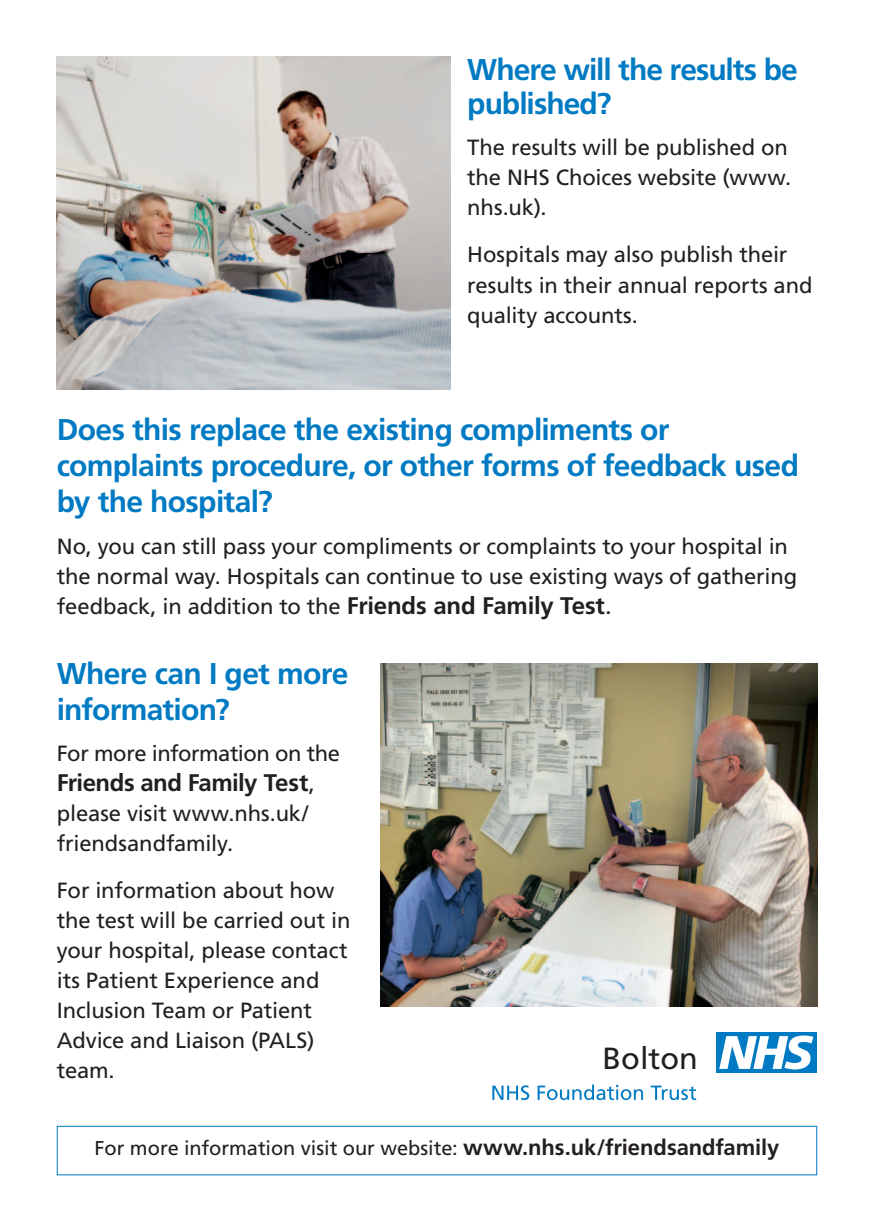
<style>
.page{position:relative;width:874px;height:1225px;background:#fff}
.page>*{position:absolute;margin:0;border:0;box-sizing:border-box;transform-origin:0 0}
.t1{font:30.6px "Frutiger";color:#231f20}
.t2{font:700 30px/36px "Frutiger";letter-spacing:-.025em;color:#007ac2}
.t3{font:700 24px "Frutiger";letter-spacing:-.025em;color:#231f20}
.t4{font:22px/30px "Frutiger";letter-spacing:-.005em;color:#231f20}
.t5{font:20px "Frutiger";color:#231f20}
.s1{font-weight:700;font-size:24px}
.s2{font-size:24px}
.s3{font-weight:400;font-size:22px}
.s4{font-weight:700;font-size:22px}
</style>
<div class="page">
<div style="left:57px;top:1125px;width:759px;height:50px;border:1px solid #007ac2"></div>
<img style="left:57px;top:57px;width:393px;height:332px">
<div style="left:716px;top:1032px;width:100px;height:41px;background:#007ac2"></div>
<svg style="left:719px;top:1035px;width:94px;height:34px"></svg>
<svg style="left:492px;top:1085px;width:37px;height:15px"></svg>
<svg style="left:537px;top:1084px;width:105px;height:16px"></svg>
<svg style="left:650px;top:1085px;width:45px;height:15px"></svg>
<img style="left:380px;top:663px;width:436px;height:343px">
<h2 class="t2" style="left:467px;top:52px;width:332px;line-height:34px">Where will the results be published?</h2>
<p class="t4" style="left:467px;top:133px;width:325px">The results will be published on the NHS Choices website (www. nhs.uk).</p>
<p class="t4" style="left:467px;top:240px;width:346px">Hospitals may also publish their results in their annual reports and quality accounts.</p>
<h2 class="t2" style="left:57px;top:411px;width:743px">Does this replace the existing compliments or complaints procedure, or other forms of feedback used by the hospital?</h2>
<p class="t4" style="left:57px;top:531px;width:741px">No, you can still pass your compliments or complaints to your hospital in the normal way. Hospitals can continue to use existing ways of gathering feedback, in addition to the <span class="s1">Friends and Family Test</span><span class="s2">.</span></p>
<h2 class="t2" style="left:57px;top:655px;width:293px">Where can I get more information?</h2>
<p class="t4" style="left:57px;top:738px;width:285px">For more information on the</p>
<p class="t3" style="left:57px;top:768px;width:259px">Friends and Family Test<span class="s3">,</span></p>
<p class="t4" style="left:57px;top:798px;width:253px">please visit www.nhs.uk/ friendsandfamily.</p>
<p class="t4" style="left:57px;top:875px;width:295px">For information about how the test will be carried out in your hospital, please contact its Patient Experience and<br>Inclusion Team or Patient<br>Advice and Liaison (PALS) team.</p>
<h1 class="t1" style="left:602px;top:1040px;width:97px">Bolton</h1>
<p class="t5" style="left:94px;top:1136px;width:686px">For more information visit our website: <span class="s4">www.nhs.uk/friendsandfamily</span></p>
</div>
